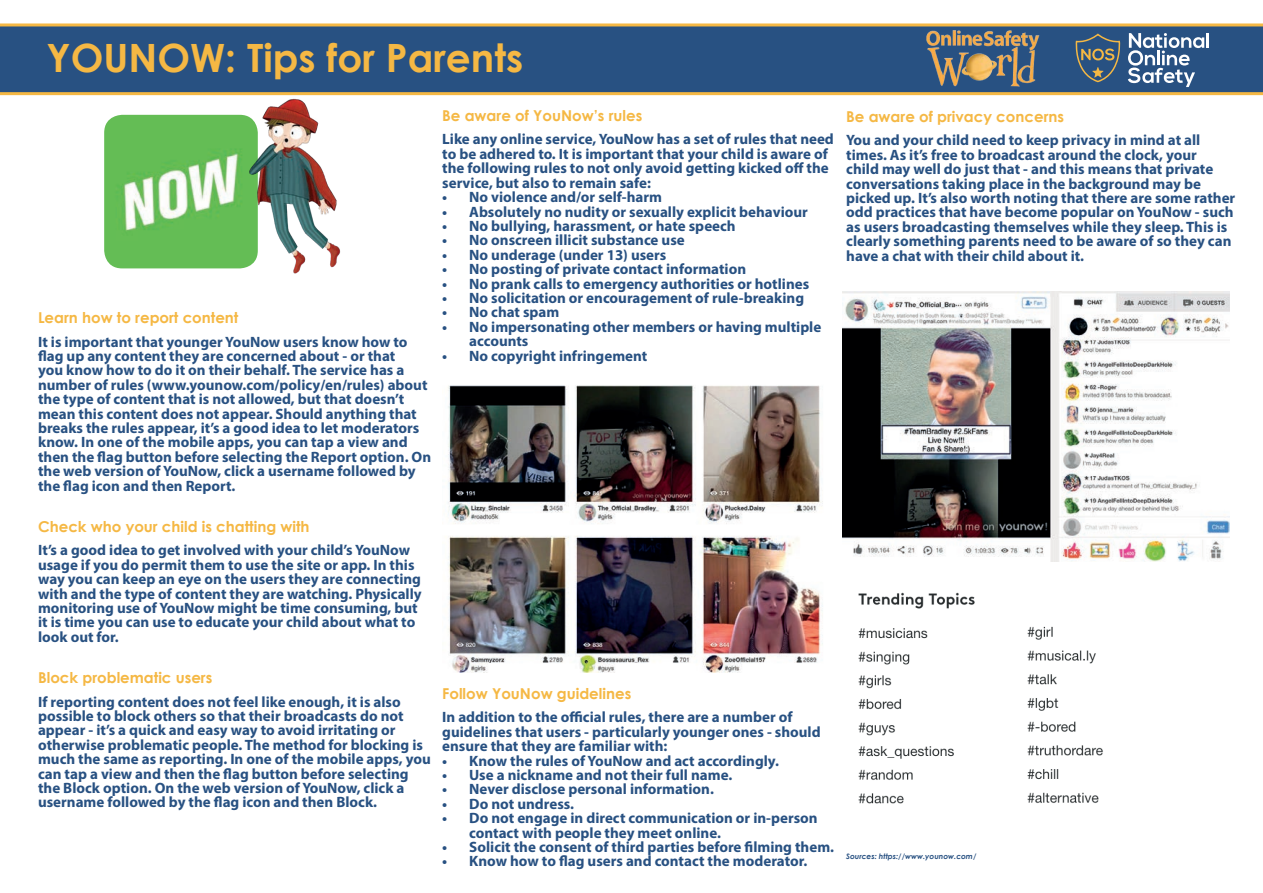
<style>
.page{position:relative;width:1263px;height:893px;background:#fff}
.page>*{position:absolute;margin:0;border:0;box-sizing:border-box;transform-origin:0 0}
.t1{font:700 39px "Century Gothic";color:#f5b844}
.t2{font:700 15px/14.4px "Myriad Pro";color:#285182}
.t3{font:700 15px "Century Gothic";color:#f5b844}
.t4{font:italic 700 7.5px "Century Gothic";color:#285182}
</style>
<div class="page">
<img style="left:104px;top:115px;width:138px;height:153px">
<svg style="left:0;top:23px;width:1263px;height:72px;background:#3d5c7d"></svg>
<hr style="left:1206px;top:33px;width:3px;height:15px;background:#fff">
<svg style="left:1128px;top:33px;width:76px;height:54px"></svg>
<svg style="left:1075px;top:33px;width:46px;height:58px;background:#4a6277"></svg>
<img style="left:242px;top:95px;width:111px;height:179px">
<img style="left:923px;top:29px;width:118px;height:58px">
<img style="left:448px;top:385px;width:375px;height:287px">
<img style="left:858px;top:592px;width:117px;height:212px">
<img style="left:843px;top:291px;width:386px;height:270px">
<img style="left:1027px;top:626px;width:76px;height:177px">
<h1 class="t1" style="left:47px;top:28px;width:478px">YOUNOW: Tips for Parents</h1>
<p class="t3" style="left:38px;top:306px;width:202px">Learn how to report content</p>
<p class="t2" style="left:38px;top:334px;width:395px">It is important that younger YouNow users know how to flag up any content they are concerned about - or that<br>you know how to do it on their behalf. The service has a number of rules (www.younow.com/policy/en/rules) about the type of content that is not allowed, but that doesn’t mean this content does not appear. Should anything that breaks the rules appear, it’s a good idea to let moderators know. In one of the mobile apps, you can tap a view and then the flag button before selecting the Report option. On the web version of YouNow, click a username followed by the flag icon and then Report.</p>
<p class="t3" style="left:38px;top:515px;width:273px">Check who your child is chatting with</p>
<p class="t2" style="left:38px;top:543px;width:385px">It’s a good idea to get involved with your child’s YouNow usage if you do permit them to use the site or app. In this way you can keep an eye on the users they are connecting with and the type of content they are watching. Physically monitoring use of YouNow might be time consuming, but it is time you can use to educate your child about what to look out for.</p>
<p class="t3" style="left:38px;top:666px;width:176px">Block problematic users</p>
<p class="t2" style="left:38px;top:694px;width:394px">If reporting content does not feel like enough, it is also possible to block others so that their broadcasts do not appear - it’s a quick and easy way to avoid irritating or otherwise problematic people. The method for blocking is much the same as reporting. In one of the mobile apps, you can tap a view and then the flag button before selecting the Block option. On the web version of YouNow, click a username followed by the flag icon and then Block.</p>
<p class="t3" style="left:442px;top:104px;width:202px">Be aware of YouNow’s rules</p>
<p class="t2" style="left:442px;top:132px;width:393px">Like any online service, YouNow has a set of rules that need to be adhered to. It is important that your child is aware of the following rules to not only avoid getting kicked off the service, but also to remain safe:</p>
<p class="t2" style="left:442px;top:189px;width:221px">• No violence and/or self-harm</p>
<p class="t2" style="left:442px;top:204px;width:367px">• Absolutely no nudity or sexually explicit behaviour</p>
<p class="t2" style="left:442px;top:218px;width:295px">• No bullying, harassment, or hate speech</p>
<p class="t2" style="left:442px;top:233px;width:244px">• No onscreen illicit substance use</p>
<p class="t2" style="left:442px;top:247px;width:226px">• No underage (under 13) users</p>
<p class="t2" style="left:442px;top:261px;width:305px">• No posting of private contact information</p>
<p class="t2" style="left:442px;top:276px;width:368px">• No prank calls to emergency authorities or hotlines</p>
<p class="t2" style="left:442px;top:290px;width:363px">• No solicitation or encouragement of rule-breaking</p>
<p class="t2" style="left:442px;top:305px;width:119px">• No chat spam</p>
<p class="t2" style="left:469px;top:319px;width:354px;text-indent:-27px">• No impersonating other members or having multiple accounts</p>
<p class="t2" style="left:442px;top:348px;width:207px">• No copyright infringement</p>
<p class="t3" style="left:442px;top:682px;width:190px">Follow YouNow guidelines</p>
<p class="t2" style="left:442px;top:710px;width:380px">In addition to the official rules, there are a number of guidelines that users - particularly younger ones - should ensure that they are familiar with:</p>
<p class="t2" style="left:442px;top:753px;width:338px">• Know the rules of YouNow and act accordingly.</p>
<p class="t2" style="left:442px;top:767px;width:291px">• Use a nickname and not their full name.</p>
<p class="t2" style="left:442px;top:782px;width:273px">• Never disclose personal information.</p>
<p class="t2" style="left:442px;top:796px;width:133px">• Do not undress.</p>
<p class="t2" style="left:469px;top:810px;width:350px;text-indent:-27px">• Do not engage in direct communication or in-person contact with people they meet online.</p>
<p class="t2" style="left:442px;top:839px;width:393px">• Solicit the consent of third parties before filming them.</p>
<p class="t2" style="left:442px;top:854px;width:367px">• Know how to flag users and contact the moderator.</p>
<p class="t3" style="left:846px;top:105px;width:219px">Be aware of privacy concerns</p>
<p class="t2" style="left:846px;top:133px;width:391px">You and your child need to keep privacy in mind at all times. As it’s free to broadcast around the clock, your<br>child may well do just that - and this means that private conversations taking place in the background may be picked up. It’s also worth noting that there are some rather odd practices that have become popular on YouNow - such as users broadcasting themselves while they sleep. This is clearly something parents need to be aware of so they can have a chat with their child about it.</p>
<p class="t4" style="left:846px;top:850px;width:132px">Sources: https://www.younow.com/</p>
</div>
